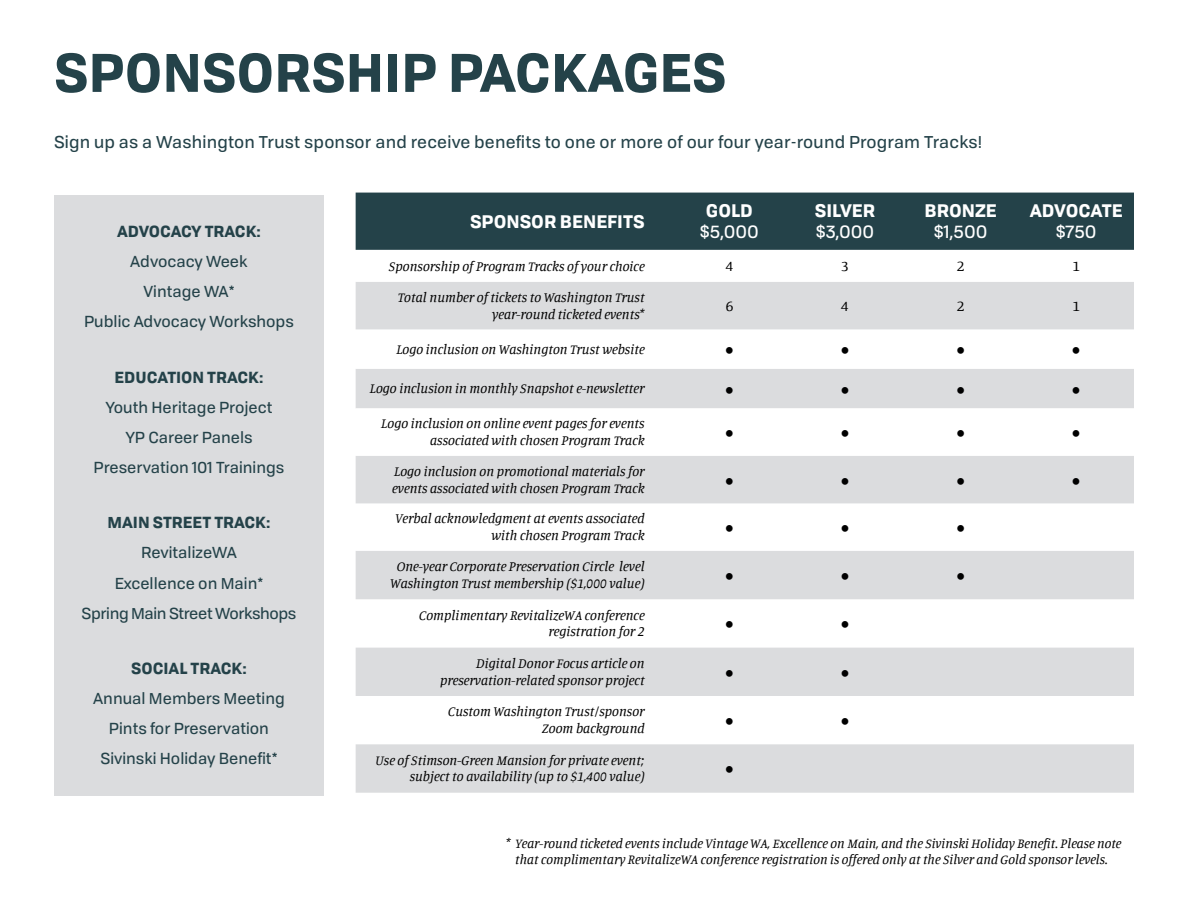
<style>
.page{position:relative;width:1188px;height:918px;background:#fff}
.page>*{position:absolute;margin:0;border:0;box-sizing:border-box;transform-origin:0 0}
.t1{font:700 52.5px "Tofino";color:#244249}
.t2{font:22.65px "Manuale";color:#000}
.t3{font:700 17.7px "Tofino";color:#fff}
.t4{font:17.7px "Tofino";color:#fff}
.t5{font:16.8px "Tofino";letter-spacing:.01em;color:#244249}
.t6{font:15.6px/30.2px "Tofino";color:#244249;text-align:center}
.t7{font:700 15.6px "Tofino";color:#244249}
.t8{font:15.6px/30.2px "Tofino";letter-spacing:-.025em;color:#244249;text-align:center}
.t9{font:15.15px "Manuale";color:#000}
.t10{font:italic 13.8px/16.6px "Manuale";color:#000;text-align:right}
.t11{font:italic 13.5px/16.2px "Manuale";color:#000;text-align:center}
</style>
<div class="page">
<div style="left:356px;top:193px;width:778px;height:57px;background:#244249"></div>
<svg style="left:356px;top:282px;width:778px;height:126px;fill:#dbdcde"></svg>
<svg style="left:356px;top:456px;width:778px;height:337px;fill:#dbdcde"></svg>
<div style="left:54px;top:195px;width:270px;height:600px;background:#dbdcde"></div>
<h1 class="t1" style="left:54px;top:29px;width:674px">SPONSORSHIP PACKAGES</h1>
<p class="t5" style="left:54px;top:129px;width:930px">Sign up as a Washington Trust sponsor and receive benefits to one or more of our four year-round Program Tracks!</p>
<p class="t7" style="left:117px;top:219px;width:145px">ADVOCACY TRACK:</p>
<p class="t6" style="left:84px;top:246px;width:211px">Advocacy Week<br>Vintage WA*<br>Public Advocacy Workshops</p>
<p class="t7" style="left:115px;top:364px;width:150px">EDUCATION TRACK:</p>
<p class="t6" style="left:94px;top:391px;width:192px">Youth Heritage Project<br>YP Career Panels<br>Preservation 101 Trainings</p>
<p class="t7" style="left:108px;top:510px;width:164px">MAIN STREET TRACK:</p>
<p class="t8" style="left:82px;top:537px;width:216px">RevitalizeWA<br>Excellence on Main*<br>Spring Main Street Workshops</p>
<p class="t7" style="left:131px;top:655px;width:117px">SOCIAL TRACK:</p>
<p class="t6" style="left:93px;top:682px;width:193px">Annual Members Meeting<br>Pints for Preservation<br>Sivinski Holiday Benefit*</p>
<p class="t3" style="left:470px;top:207px;width:176px">SPONSOR BENEFITS</p>
<p class="t3" style="left:706px;top:196px;width:48px">GOLD</p>
<p class="t4" style="left:700px;top:219px;width:61px">$5,000</p>
<p class="t3" style="left:815px;top:196px;width:62px">SILVER</p>
<p class="t4" style="left:816px;top:219px;width:60px">$3,000</p>
<p class="t3" style="left:924px;top:196px;width:74px">BRONZE</p>
<p class="t4" style="left:934px;top:219px;width:55px">$1,500</p>
<p class="t3" style="left:1030px;top:196px;width:94px">ADVOCATE</p>
<p class="t4" style="left:1056px;top:219px;width:42px">$750</p>
<p class="t10" style="left:389px;top:257px;width:257px">Sponsorship of Program Tracks of your choice</p>
<p class="t9" style="left:726px;top:256px;width:9px">4</p>
<p class="t9" style="left:841px;top:256px;width:9px">3</p>
<p class="t9" style="left:957px;top:256px;width:9px">2</p>
<p class="t9" style="left:1072px;top:256px;width:9px">1</p>
<p class="t10" style="left:398px;top:289px;width:248px">Total number of tickets to Washington Trust year-round ticketed events*</p>
<p class="t9" style="left:726px;top:296px;width:9px">6</p>
<p class="t9" style="left:841px;top:296px;width:9px">4</p>
<p class="t9" style="left:957px;top:296px;width:9px">2</p>
<p class="t9" style="left:1072px;top:296px;width:9px">1</p>
<p class="t10" style="left:396px;top:340px;width:250px">Logo inclusion on Washington Trust website</p>
<h2 class="t2" style="left:724px;top:336px;width:12px">•</h2>
<h2 class="t2" style="left:840px;top:336px;width:12px">•</h2>
<h2 class="t2" style="left:955px;top:336px;width:12px">•</h2>
<h2 class="t2" style="left:1071px;top:336px;width:12px">•</h2>
<p class="t10" style="left:370px;top:380px;width:276px">Logo inclusion in monthly Snapshot e-newsletter</p>
<h2 class="t2" style="left:724px;top:375px;width:12px">•</h2>
<h2 class="t2" style="left:840px;top:375px;width:12px">•</h2>
<h2 class="t2" style="left:955px;top:375px;width:12px">•</h2>
<h2 class="t2" style="left:1071px;top:375px;width:12px">•</h2>
<p class="t10" style="left:381px;top:415px;width:265px">Logo inclusion on online event pages for events associated with chosen Program Track</p>
<h2 class="t2" style="left:724px;top:419px;width:12px">•</h2>
<h2 class="t2" style="left:840px;top:419px;width:12px">•</h2>
<h2 class="t2" style="left:955px;top:419px;width:12px">•</h2>
<h2 class="t2" style="left:1071px;top:419px;width:12px">•</h2>
<p class="t10" style="left:392px;top:463px;width:254px;text-align:left">Logo inclusion on promotional materials for events associated with chosen Program Track</p>
<h2 class="t2" style="left:724px;top:466px;width:12px">•</h2>
<h2 class="t2" style="left:840px;top:466px;width:12px">•</h2>
<h2 class="t2" style="left:955px;top:466px;width:12px">•</h2>
<h2 class="t2" style="left:1071px;top:466px;width:12px">•</h2>
<p class="t10" style="left:395px;top:510px;width:251px">Verbal acknowledgment at events associated with chosen Program Track</p>
<h2 class="t2" style="left:724px;top:514px;width:12px">•</h2>
<h2 class="t2" style="left:840px;top:514px;width:12px">•</h2>
<h2 class="t2" style="left:955px;top:514px;width:12px">•</h2>
<p class="t10" style="left:390px;top:558px;width:256px;text-align:center">One-year Corporate Preservation Circle level<br>Washington Trust membership ($1,000 value)</p>
<h2 class="t2" style="left:724px;top:562px;width:12px">•</h2>
<h2 class="t2" style="left:840px;top:562px;width:12px">•</h2>
<h2 class="t2" style="left:955px;top:562px;width:12px">•</h2>
<p class="t10" style="left:419px;top:606px;width:227px">Complimentary RevitalizeWA conference registration for 2</p>
<h2 class="t2" style="left:724px;top:610px;width:12px">•</h2>
<h2 class="t2" style="left:840px;top:610px;width:12px">•</h2>
<p class="t10" style="left:440px;top:655px;width:206px">Digital Donor Focus article on preservation-related sponsor project</p>
<h2 class="t2" style="left:724px;top:659px;width:12px">•</h2>
<h2 class="t2" style="left:840px;top:659px;width:12px">•</h2>
<p class="t10" style="left:448px;top:703px;width:198px">Custom Washington Trust/sponsor<br>Zoom background</p>
<h2 class="t2" style="left:724px;top:707px;width:12px">•</h2>
<h2 class="t2" style="left:840px;top:707px;width:12px">•</h2>
<p class="t10" style="left:375px;top:751px;width:271px">Use of Stimson-Green Mansion for private event; subject to availability (up to $1,400 value)</p>
<h2 class="t2" style="left:724px;top:755px;width:12px">•</h2>
<p class="t11" style="left:506px;top:835px;width:617px">* Year-round ticketed events include Vintage WA, Excellence on Main, and the Sivinski Holiday Benefit. Please note that complimentary RevitalizeWA conference registration is offered only at the Silver and Gold sponsor levels.</p>
</div>
